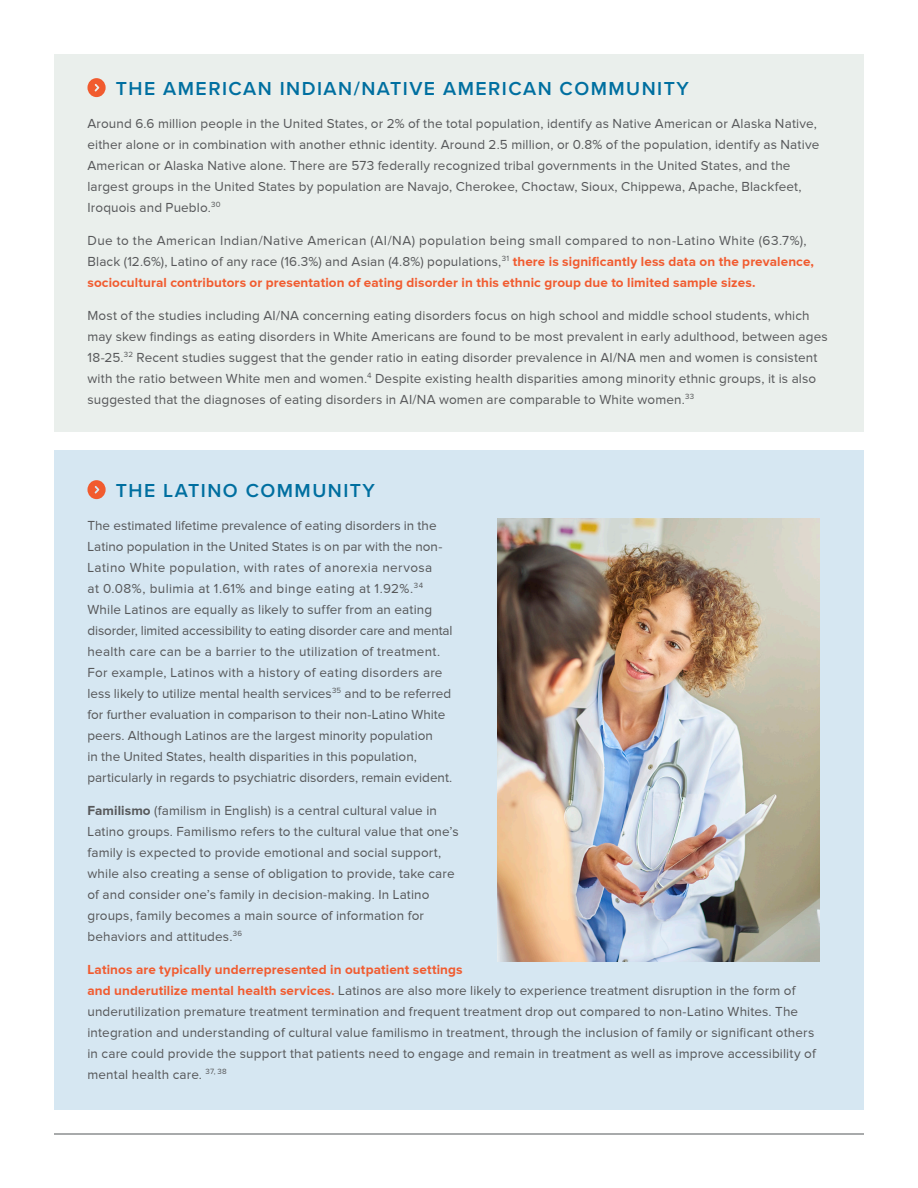
<style>
.page{position:relative;width:918px;height:1188px;background:#fff}
.page>*{position:absolute;margin:0;border:0;box-sizing:border-box;transform-origin:0 0}
.t1{font:600 19.5px "Proxima Nova";letter-spacing:.075em;color:#006fa0}
.t2{font:13.5px/21px "Proxima Nova";letter-spacing:.01em;color:#57585a}
.t3{font:13.5px/21px "Proxima Nova";letter-spacing:.03em;color:#57585a}
.s1{font-weight:700;color:#f15b2f}
.s2{font-weight:700}
</style>
<div class="page">
<div style="left:54px;top:54px;width:810px;height:378px;background:#eaefec"></div>
<svg style="left:87px;top:78px;width:19px;height:19px"></svg>
<div style="left:54px;top:450px;width:810px;height:660px;background:#d6e7f2"></div>
<svg style="left:87px;top:480px;width:19px;height:19px"></svg>
<hr style="left:54px;top:1134px;width:810px;height:1px;background:#525759">
<img style="left:498px;top:519px;width:322px;height:442px">
<p class="t1" style="left:116px;top:74px;width:575px">THE AMERICAN INDIAN/NATIVE AMERICAN COMMUNITY</p>
<p class="t2" style="left:87px;top:112px;width:733px">Around 6.6 million people in the United States, or 2% of the total population, identify as Native American or Alaska Native, either alone or in combination with another ethnic identity. Around 2.5 million, or 0.8% of the population, identify as Native American or Alaska Native alone. There are 573 federally recognized tribal governments in the United States, and the largest groups in the United States by population are Navajo, Cherokee, Choctaw, Sioux, Chippewa, Apache, Blackfeet, Iroquois and Pueblo.<sup>30</sup></p>
<p class="t3" style="left:87px;top:230px;width:728px">Due to the American Indian/Native American (AI/NA) population being small compared to non-Latino White (63.7%),<br>Black (12.6%), Latino of any race (16.3%) and Asian (4.8%) populations,<sup>31</sup> <span class="s1">there is significantly less data on the prevalence, sociocultural contributors or presentation of eating disorder in this ethnic group due to limited sample sizes.</span></p>
<p class="t2" style="left:87px;top:305px;width:742px">Most of the studies including AI/NA concerning eating disorders focus on high school and middle school students, which may skew findings as eating disorders in White Americans are found to be most prevalent in early adulthood, between ages 18-25.<sup>32</sup> Recent studies suggest that the gender ratio in eating disorder prevalence in AI/NA men and women is consistent with the ratio between White men and women.<sup>4</sup> Despite existing health disparities among minority ethnic groups, it is also suggested that the diagnoses of eating disorders in AI/NA women are comparable to White women.<sup>33</sup></p>
<p class="t1" style="left:116px;top:476px;width:261px">THE LATINO COMMUNITY</p>
<p class="t2" style="left:87px;top:514px;width:367px">The estimated lifetime prevalence of eating disorders in the Latino population in the United States is on par with the non-Latino White population, with rates of anorexia nervosa<br>at 0.08%, bulimia at 1.61% and binge eating at 1.92%.<sup>34<br></sup>While Latinos are equally as likely to suffer from an eating disorder, limited accessibility to eating disorder care and mental health care can be a barrier to the utilization of treatment.<br>For example, Latinos with a history of eating disorders are less likely to utilize mental health services<sup>35</sup> and to be referred for further evaluation in comparison to their non-Latino White peers. Although Latinos are the largest minority population<br>in the United States, health disparities in this population, particularly in regards to psychiatric disorders, remain evident.</p>
<p class="t2" style="left:87px;top:800px;width:373px"><span class="s2">Familismo</span> (familism in English) is a central cultural value in Latino groups. Familismo refers to the cultural value that one’s family is expected to provide emotional and social support, while also creating a sense of obligation to provide, take care of and consider one’s family in decision-making. In Latino groups, family becomes a main source of information for behaviors and attitudes.<sup>36</sup></p>
<p class="t2" style="left:87px;top:959px;width:730px"><span class="s1">Latinos are typically underrepresented in outpatient settings<br>and underutilize mental health services.</span> Latinos are also more likely to experience treatment disruption in the form of underutilization premature treatment termination and frequent treatment drop out compared to non-Latino Whites. The integration and understanding of cultural value familismo in treatment, through the inclusion of family or significant others in care could provide the support that patients need to engage and remain in treatment as well as improve accessibility of mental health care. <sup>37,</sup> <sup>38</sup></p>
</div>
